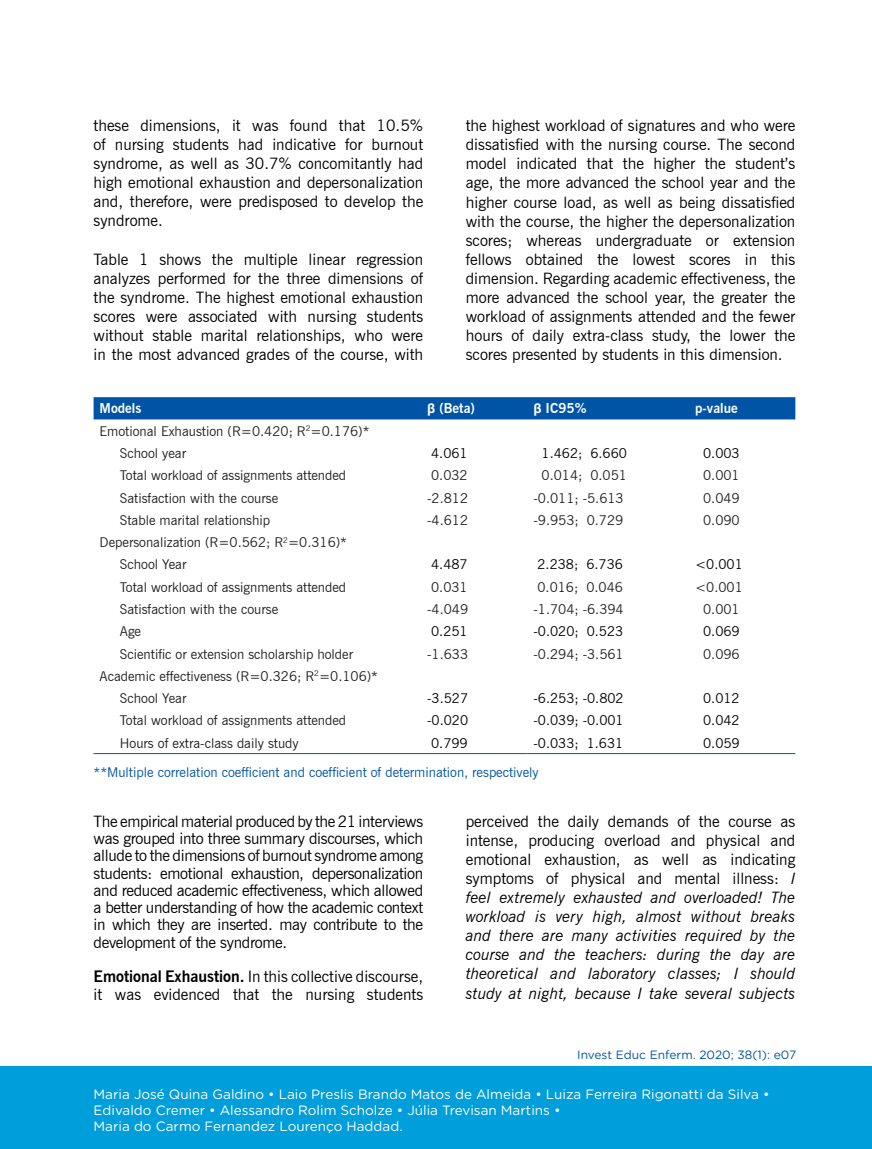
<style>
.page{position:relative;width:872px;height:1149px;background:#fff}
.page>*{position:absolute;margin:0;border:0;box-sizing:border-box;transform-origin:0 0}
.t1{font:15.75px/19px "News Gothic BT";color:#000;text-align:justify}
.t2{font:italic 15.75px/19px "News Gothic BT";color:#000;text-align:justify}
.t3{font:13.5px/22.2px "News Gothic BT";color:#231f20}
.t4{font:13.5px/16.2px "Gotham Rounded";color:#fff}
.t5{font:13.5px "News Gothic BT";color:#000}
.t6{font:13.5px "News Gothic BT";color:#0054a6}
.t7{font:700 13.5px "News Gothic BT";color:#fff}
.t8{font:12px "Gotham Rounded";color:#0054a6}
.s1{font-family:"Roboto"}
.s2{font-weight:700}
.s3{font-style:normal}
</style>
<div class="page">
<div style="left:0;top:1065px;width:872px;height:83px;background:#009edb"></div>
<div style="left:94px;top:397px;width:701px;height:22px;background:#0054a6"></div>
<hr style="left:94px;top:753px;width:327px;height:1px;background:#0054a6">
<hr style="left:421px;top:753px;width:106px;height:1px;background:#0054a6">
<hr style="left:527px;top:753px;width:162px;height:1px;background:#0054a6">
<hr style="left:689px;top:753px;width:106px;height:1px;background:#0054a6">
<p class="t1" style="left:94px;top:116px;width:331px">these dimensions, it was found that 10.5% of nursing students had indicative for burnout syndrome, as well as 30.7% concomitantly had high emotional exhaustion and depersonalization and, therefore, were predisposed to develop the syndrome.</p>
<p class="t1" style="left:94px;top:249px;width:331px">Table 1 shows the multiple linear regression analyzes performed for the three dimensions of the syndrome. The highest emotional exhaustion scores were associated with nursing students without stable marital relationships, who were in the most advanced grades of the course, with</p>
<p class="t1" style="left:466px;top:116px;width:331px">the highest workload of signatures and who were dissatisfied with the nursing course. The second model indicated that the higher the student’s age, the more advanced the school year and the higher course load, as well as being dissatisfied with the course, the higher the depersonalization scores; whereas undergraduate or extension fellows obtained the lowest scores in this dimension. Regarding academic effectiveness, the more advanced the school year, the greater the workload of assignments attended and the fewer hours of daily extra-class study, the lower the scores presented by students in this dimension.</p>
<p class="t7" style="left:100px;top:400px;width:43px">Models</p>
<p class="t7" style="left:427px;top:400px;width:49px"><span class="s1">β</span> (Beta)</p>
<p class="t7" style="left:533px;top:400px;width:55px"><span class="s1">β</span> IC95%</p>
<p class="t7" style="left:695px;top:400px;width:44px">p-value</p>
<p class="t3" style="left:120px;top:419px;width:251px;text-indent:-20px">Emotional Exhaustion (R=0.420; R<sup>2</sup>=0.176)*<br>School year</p>
<p class="t5" style="left:431px;top:445px;width:38px">4.061</p>
<p class="t5" style="left:541px;top:445px;width:87px">1.462; 6.660</p>
<p class="t5" style="left:703px;top:445px;width:38px">0.003</p>
<p class="t3" style="left:120px;top:464px;width:228px">Total workload of assignments attended</p>
<p class="t3" style="left:431px;top:464px;width:38px">0.032</p>
<p class="t3" style="left:541px;top:464px;width:87px">0.014; 0.051</p>
<p class="t3" style="left:703px;top:464px;width:38px">0.001</p>
<p class="t3" style="left:120px;top:486px;width:160px">Satisfaction with the course</p>
<p class="t3" style="left:427px;top:486px;width:43px">-2.812</p>
<p class="t3" style="left:533px;top:486px;width:92px">-0.011; -5.613</p>
<p class="t3" style="left:703px;top:486px;width:38px">0.049</p>
<p class="t3" style="left:120px;top:508px;width:152px">Stable marital relationship</p>
<p class="t3" style="left:427px;top:508px;width:43px">-4.612</p>
<p class="t3" style="left:533px;top:508px;width:91px">-9.953; 0.729</p>
<p class="t3" style="left:703px;top:508px;width:38px">0.090</p>
<p class="t3" style="left:120px;top:531px;width:229px;text-indent:-20px">Depersonalization (R=0.562; R<sup>2</sup>=0.316)*<br>School Year</p>
<p class="t5" style="left:431px;top:556px;width:38px">4.487</p>
<p class="t5" style="left:537px;top:556px;width:87px">2.238; 6.736</p>
<p class="t5" style="left:695px;top:556px;width:49px">&lt;0.001</p>
<p class="t3" style="left:120px;top:575px;width:228px">Total workload of assignments attended</p>
<p class="t3" style="left:431px;top:575px;width:38px">0.031</p>
<p class="t3" style="left:537px;top:575px;width:87px">0.016; 0.046</p>
<p class="t3" style="left:695px;top:575px;width:49px">&lt;0.001</p>
<p class="t3" style="left:120px;top:597px;width:160px">Satisfaction with the course</p>
<p class="t3" style="left:427px;top:597px;width:43px">-4.049</p>
<p class="t3" style="left:533px;top:597px;width:92px">-1.704; -6.394</p>
<p class="t3" style="left:703px;top:597px;width:38px">0.001</p>
<p class="t3" style="left:120px;top:620px;width:23px">Age</p>
<p class="t5" style="left:431px;top:623px;width:38px">0.251</p>
<p class="t5" style="left:533px;top:623px;width:91px">-0.020; 0.523</p>
<p class="t5" style="left:703px;top:623px;width:38px">0.069</p>
<p class="t3" style="left:120px;top:642px;width:235px">Scientific or extension scholarship holder</p>
<p class="t3" style="left:427px;top:642px;width:43px">-1.633</p>
<p class="t3" style="left:533px;top:642px;width:92px">-0.294; -3.561</p>
<p class="t3" style="left:703px;top:642px;width:38px">0.096</p>
<p class="t3" style="left:120px;top:664px;width:260px;text-indent:-20px">Academic effectiveness (R=0.326; R<sup>2</sup>=0.106)*<br>School Year</p>
<p class="t5" style="left:427px;top:689px;width:43px">-3.527</p>
<p class="t5" style="left:533px;top:689px;width:92px">-6.253; -0.802</p>
<p class="t5" style="left:703px;top:689px;width:38px">0.012</p>
<p class="t3" style="left:120px;top:709px;width:228px">Total workload of assignments attended</p>
<p class="t5" style="left:427px;top:712px;width:43px">-0.020</p>
<p class="t5" style="left:533px;top:712px;width:92px">-0.039; -0.001</p>
<p class="t5" style="left:703px;top:712px;width:38px">0.042</p>
<p class="t3" style="left:120px;top:731px;width:180px">Hours of extra-class daily study</p>
<p class="t5" style="left:431px;top:734px;width:38px">0.799</p>
<p class="t5" style="left:533px;top:734px;width:91px">-0.033; 1.631</p>
<p class="t5" style="left:703px;top:734px;width:38px">0.059</p>
<p class="t6" style="left:94px;top:763px;width:447px">**Multiple correlation coefficient and coefficient of determination, respectively</p>
<p class="t1" style="left:94px;top:812px;width:331px;line-height:17.2px">The empirical material produced by the 21 interviews was grouped into three summary discourses, which allude to the dimensions of burnout syndrome among students: emotional exhaustion, depersonalization and reduced academic effectiveness, which allowed a better understanding of how the academic context in which they are inserted. may contribute to the development of the syndrome.</p>
<p class="t1" style="left:94px;top:967px;width:331px;line-height:17.2px"><span class="s2">Emotional Exhaustion.</span> In this collective discourse, it was evidenced that the nursing students</p>
<p class="t2" style="left:466px;top:811px;width:331px"><span class="s3">perceived the daily demands of the course as intense, producing overload and physical and emotional exhaustion, as well as indicating symptoms of physical and mental illness:</span> I feel extremely exhausted and overloaded! The workload is very high, almost without breaks and there are many activities required by the course and the teachers: during the day are theoretical and laboratory classes; I should study at night, because I take several subjects</p>
<p class="t8" style="left:577px;top:1045px;width:220px">Invest Educ Enferm. 2020; 38(1): e07</p>
<p class="t4" style="left:94px;top:1084px;width:677px">Maria José Quina Galdino • Laio Preslis Brando Matos de Almeida • Luiza Ferreira Rigonatti da Silva •<br>Edivaldo Cremer • Alessandro Rolim Scholze • Júlia Trevisan Martins •<br>Maria do Carmo Fernandez Lourenço Haddad.</p>
</div>
